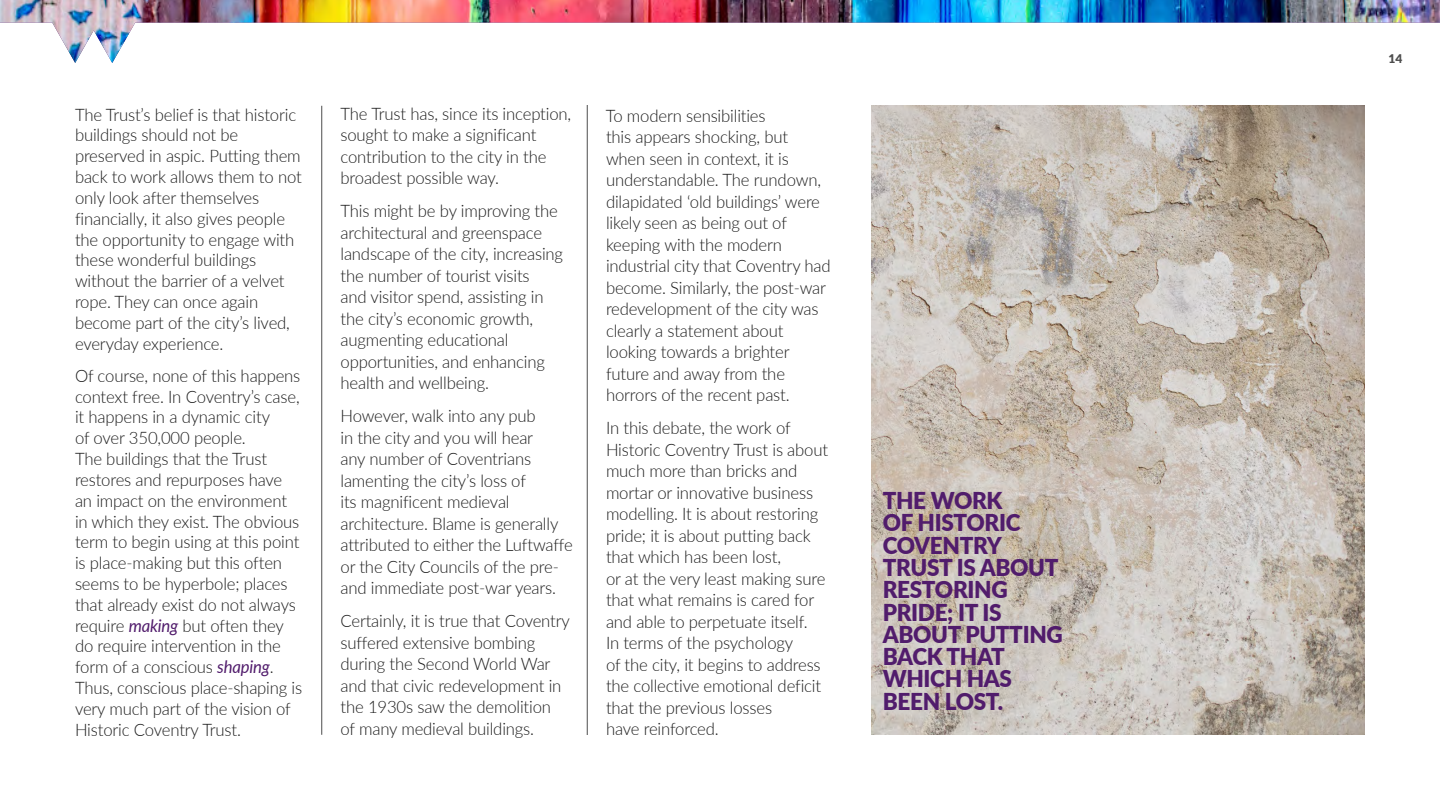
<style>
.page{position:relative;width:1440px;height:810px;background:#fff}
.page>*{position:absolute;margin:0;border:0;box-sizing:border-box;transform-origin:0 0}
.t1{font:900 23.25px/22.3px "Lato";letter-spacing:-.015em;color:#511c6c}
.t2{font:300 17.25px/21.5px "Lato";letter-spacing:-.01em;color:#1c1c1c}
.t3{font:900 12px "Lato";color:#4d4d4d}
.s1{font-weight:400;font-style:italic;color:#511c6c}
</style>
<div class="page">
<img style="left:0;top:0;width:1440px;height:63px">
<hr style="left:587px;top:105px;width:1px;height:630px;background:#4d4d4d">
<hr style="left:321px;top:106px;width:1px;height:629px;background:#4d4d4d">
<img style="left:872px;top:105px;width:493px;height:630px">
<p class="t2" style="left:75px;top:103px;width:228px;line-height:20.9px">The Trust’s belief is that historic buildings should not be preserved in aspic. Putting them back to work allows them to not only look after themselves financially, it also gives people the opportunity to engage with these wonderful buildings without the barrier of a velvet rope. They can once again become part of the city’s lived, everyday experience.</p>
<p class="t2" style="left:75px;top:364px;width:229px;line-height:20.9px">Of course, none of this happens context free. In Coventry’s case, it happens in a dynamic city<br>of over 350,000 people.<br>The buildings that the Trust restores and repurposes have an impact on the environment in which they exist. The obvious term to begin using at this point is place-making but this often seems to be hyperbole; places that already exist do not always require <span class="s1">making</span> but often they do require intervention in the form of a conscious <span class="s1">shaping</span>.<br>Thus, conscious place-shaping is very much part of the vision of<br>Historic Coventry Trust.</p>
<p class="t2" style="left:340px;top:102px;width:232px">The Trust has, since its inception, sought to make a significant contribution to the city in the broadest possible way.</p>
<p class="t2" style="left:340px;top:199px;width:224px">This might be by improving the architectural and greenspace landscape of the city, increasing the number of tourist visits<br>and visitor spend, assisting in the city’s economic growth, augmenting educational opportunities, and enhancing health and wellbeing.</p>
<p class="t2" style="left:340px;top:404px;width:234px">However, walk into any pub<br>in the city and you will hear<br>any number of Coventrians lamenting the city’s loss of<br>its magnificent medieval architecture. Blame is generally attributed to either the Luftwaffe or the City Councils of the pre&shy;and immediate post-war years.</p>
<p class="t2" style="left:340px;top:609px;width:231px">Certainly, it is true that Coventry suffered extensive bombing during the Second World War and that civic redevelopment in the 1930s saw the demolition of many medieval buildings.</p>
<p class="t2" style="left:606px;top:104px;width:226px">To modern sensibilities<br>this appears shocking, but when seen in context, it is understandable. The rundown, dilapidated ‘old buildings’ were likely seen as being out of keeping with the modern industrial city that Coventry had become. Similarly, the post-war redevelopment of the city was clearly a statement about looking towards a brighter future and away from the horrors of the recent past.</p>
<p class="t2" style="left:606px;top:416px;width:224px">In this debate, the work of<br>Historic Coventry Trust is about much more than bricks and mortar or innovative business modelling. It is about restoring pride; it is about putting back that which has been lost,<br>or at the very least making sure that what remains is cared for and able to perpetuate itself.<br>In terms of the psychology<br>of the city, it begins to address the collective emotional deficit that the previous losses<br>have reinforced.</p>
<h1 class="t1" style="left:883px;top:489px;width:182px">THE WORK<br>OF HISTORIC<br>COVENTRY<br>TRUST IS ABOUT<br>RESTORING<br>PRIDE; IT IS<br>ABOUT PUTTING<br>BACK THAT<br>WHICH HAS<br>BEEN LOST.</h1>
<p class="t3" style="left:1389px;top:50px;width:15px">14</p>
</div>
